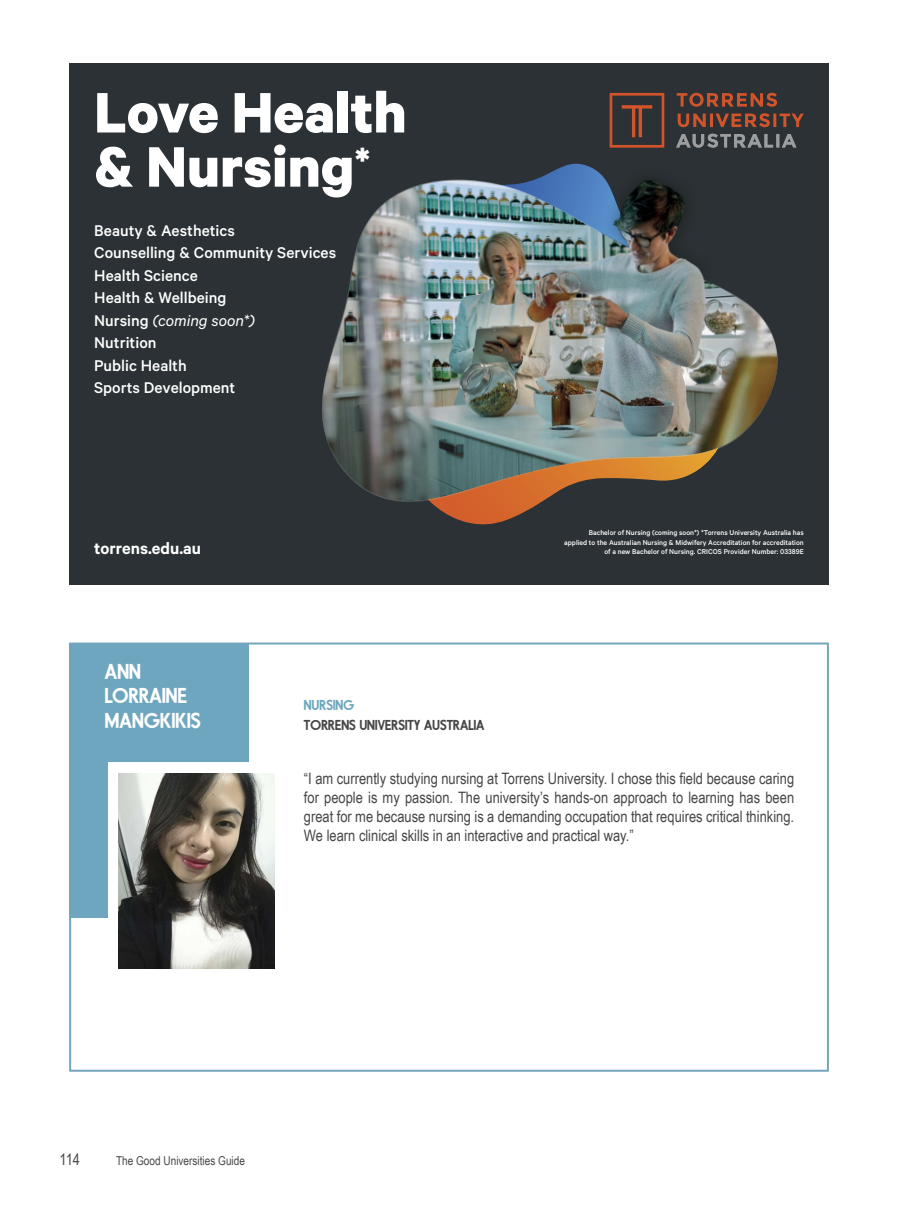
<style>
.page{position:relative;width:908px;height:1216px;background:#fff}
.page>*{position:absolute;margin:0;border:0;box-sizing:border-box;transform-origin:0 0}
.t1{font:700 64.23px/54.1px "Calibre";color:#fff}
.Data_Main_Head{font:21px "Fundamental Brigade Schwer";color:#fff}
.t2{font:600 18.38px "Calibre";color:#fff}
.t3{font:500 17.5px/22.4px "Calibre";color:#fff}
.Testimonial_Text{font:15.75px/18.9px "Arial Narrow";color:#474749;text-align:justify}
.Data_Sub_Head_Small{font:14px/19.2px "Fundamental Brigade Schwer";color:#474749}
.t4{font:14px "Fundamental Brigade Schwer";color:#505051}
.t5{font:12.25px "Arial Narrow";color:#474749}
.t6{font:500 7.88px/9.5px "Calibre";color:#fff;text-align:right}
.s1{font-size:46.73px}
.s2{font-weight:400;font-style:italic}
.s3{color:#6da6be}
</style>
<div class="page">
<div style="left:69px;top:63px;width:759px;height:521px;background:#2b3134"></div>
<svg style="left:609px;top:93px;width:195px;height:55px"></svg>
<img style="left:322px;top:138px;width:459px;height:387px">
<div style="left:69px;top:642px;width:759px;height:429px;background:#fff;border:2px solid #6da6be"></div>
<div style="left:69px;top:642px;width:179px;height:275px;background:#6da6be"></div>
<div style="left:108px;top:762px;width:179px;height:223px;background:#fff"></div>
<img style="left:119px;top:773px;width:156px;height:195px">
<p class="t1" style="left:94px;top:83px;width:314px">Love Health &amp; Nursing<span class="s1">*</span></p>
<p class="t3" style="left:94px;top:219px;width:243px">Beauty &amp; Aesthetics<br>Counselling &amp; Community Services<br>Health Science<br>Health &amp; Wellbeing<br>Nursing <span class="s2">(coming soon*)<br></span>Nutrition<br>Public Health<br>Sports Development</p>
<p class="t2" style="left:94px;top:537px;width:108px">torrens.edu.au</p>
<p class="Data_Main_Head" style="left:105px;top:659px;width:38px">ANN</p>
<p class="Data_Main_Head" style="left:105px;top:683px;width:84px">LORRAINE</p>
<p class="Data_Main_Head" style="left:105px;top:708px;width:98px">MANGKIKIS</p>
<p class="Data_Sub_Head_Small" style="left:304px;top:695px;width:182px"><span class="s3">NURSING<br></span>TORRENS UNIVERSITY AUSTRALIA</p>
<p class="t4" style="left:310px;top:716px;width:123px">AFE DIGITAL – ONLINE</p>
<p class="t6" style="left:564px;top:528px;width:241px">Bachelor of Nursing (coming soon*) *Torrens University Australia has applied to the Australian Nursing &amp; Midwifery Accreditation for accreditation of a new Bachelor of Nursing. CRICOS Provider Number: 03389E</p>
<p class="Testimonial_Text" style="left:304px;top:768px;width:492px">“I am currently studying nursing at Torrens University. I chose this field because caring for people is my passion. The university’s hands-on approach to learning has been great for me because nursing is a demanding occupation that requires critical thinking.<br>We learn clinical skills in an interactive and practical way.”</p>
<p class="Testimonial_Text" style="left:60px;top:1149px;width:22px">114</p>
<p class="t5" style="left:116px;top:1151px;width:130px">The Good Universities Guide</p>
</div>
